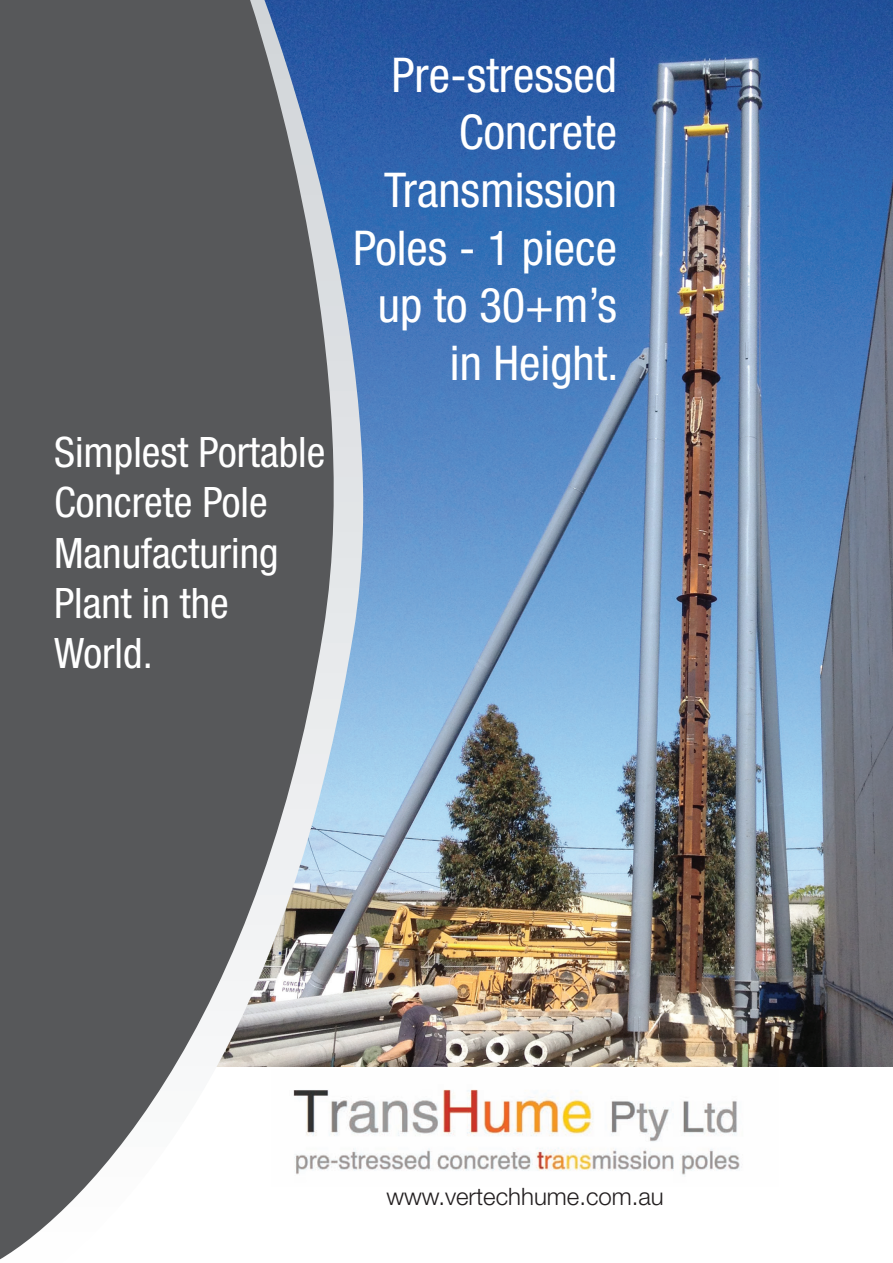
<style>
.page{position:relative;width:893px;height:1263px;background:#fff}
.page>*{position:absolute;margin:0;border:0;box-sizing:border-box;transform-origin:0 0}
.t1{font:condensed 48px/57.6px "Helvetica Neue";color:#fff;text-align:right}
.t2{font:condensed 42px/50.4px "Helvetica Neue";color:#fff}
.t3{font:300 24px "Helvetica Neue";color:#231f20}
</style>
<div class="page">
<img style="left:395px;top:0;width:498px;height:1066px">
<img style="left:395px;top:1089px;width:345px;height:86px">
<svg style="left:370px;top:0;width:25px;height:1170px;background:#7597be"></svg>
<svg style="left:0;top:0;width:370px;height:1260px;background:#75797f"></svg>
<p class="t2" style="left:54px;top:426px;width:273px">Simplest Portable<br>Concrete Pole<br>Manufacturing<br>Plant in the<br>World.</p>
<p class="t1" style="left:353px;top:46px;width:267px">Pre-stressed<br>Concrete<br>Transmission<br>Poles - 1 piece up to 30+m’s in Height.</p>
<p class="t3" style="left:386px;top:1182px;width:279px">www.vertechhume.com.au</p>
</div>
